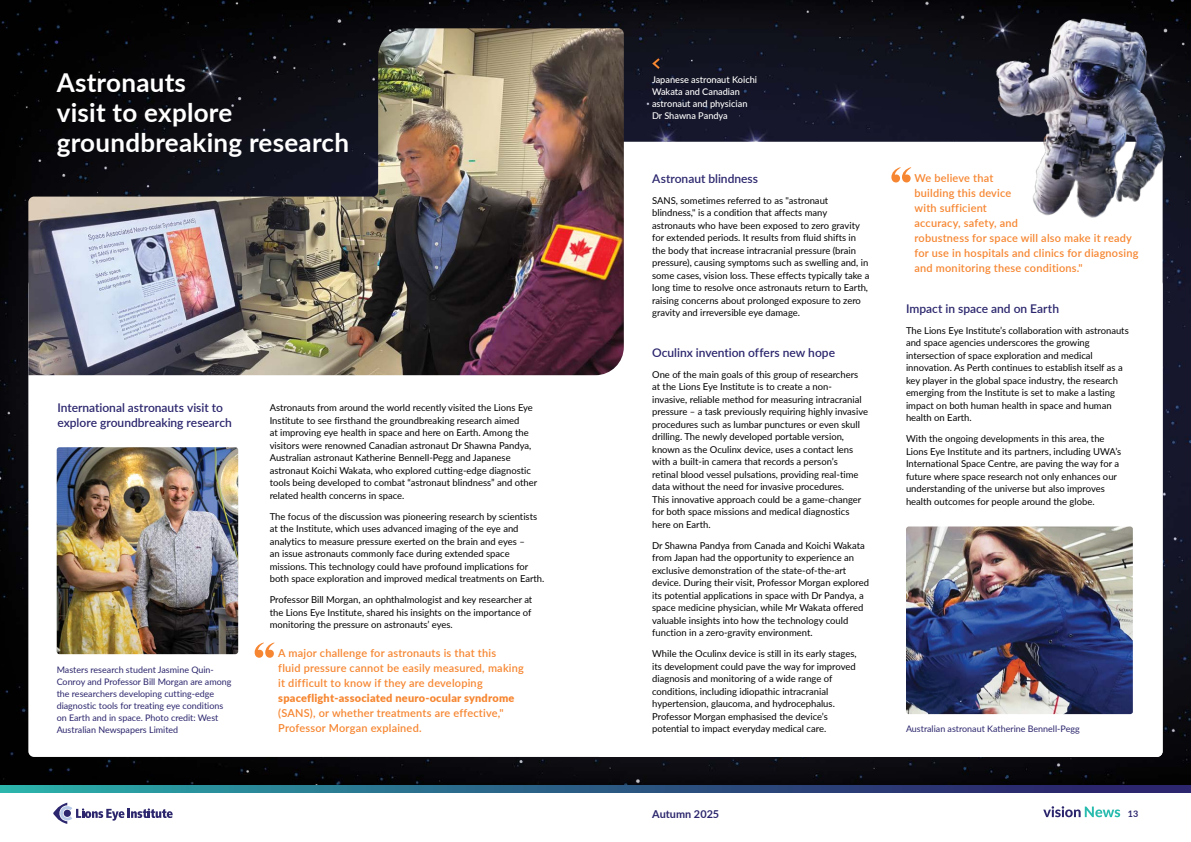
<style>
.page{position:relative;width:1191px;height:842px;background:#fff}
.page>*{position:absolute;margin:0;border:0;box-sizing:border-box;transform-origin:0 0}
.t1{font:700 26px/30px "Lato";letter-spacing:.01em;color:#fff}
.t2{font:600 12px/15px "Lato";color:#2b266d}
.t3{font:600 11px/15px "Lato";letter-spacing:.02em;color:#f68631}
.t4{font:900 11px "Lato";letter-spacing:.02em;color:#f68631}
.t5{font:700 10.9px "Lato";color:#2b266d}
.t6{font:9.5px/12.5px "Lato";color:#000}
.t7{font:500 9.2px/12.2px "Lato";color:#fff}
.t8{font:9px/12px "Lato";color:#2b266d}
.t9{font:700 9px "Lato";color:#2b266d}
</style>
<div class="page">
<img style="left:0;top:0;width:1191px;height:785px">
<div style="left:28px;top:279px;width:1134px;height:478px;background:#fff;border-radius:6px"></div>
<div style="left:595px;top:142px;width:567px;height:615px;background:#fff;border-radius:6px"></div>
<img style="left:28px;top:28px;width:596px;height:347px">
<img style="left:57px;top:447px;width:181px;height:207px">
<img style="left:906px;top:526px;width:226px;height:188px">
<img style="left:979px;top:6px;width:199px;height:222px">
<svg style="left:255px;top:642px;width:19px;height:16px"></svg>
<svg style="left:891px;top:167px;width:20px;height:15px"></svg>
<svg style="left:650px;top:56px;width:12px;height:15px"></svg>
<svg style="left:1043px;top:806px;width:77px;height:11px"></svg>
<svg style="left:0;top:785px;width:1191px;height:7px;background:#2a5f86"></svg>
<svg style="left:53px;top:803px;width:120px;height:21px"></svg>
<h1 class="t1" style="left:57px;top:66px;width:294px">Astronauts<br>visit to explore groundbreaking research</h1>
<p class="t2" style="left:57px;top:400px;width:176px">International astronauts visit to explore groundbreaking research</p>
<p class="t8" style="left:57px;top:663px;width:176px">Masters research student Jasmine Quin-Conroy and Professor Bill Morgan are among the researchers developing cutting-edge diagnostic tools for treating eye conditions on Earth and in space. Photo credit: West Australian Newspapers Limited</p>
<p class="t6" style="left:270px;top:401px;width:269px">Astronauts from around the world recently visited the Lions Eye Institute to see firsthand the groundbreaking research aimed<br>at improving eye health in space and here on Earth. Among the visitors were renowned Canadian astronaut Dr Shawna Pandya, Australian astronaut Katherine Bennell-Pegg and Japanese astronaut Koichi Wakata, who explored cutting-edge diagnostic tools being developed to combat “astronaut blindness” and other related health concerns in space.</p>
<p class="t6" style="left:270px;top:510px;width:276px">The focus of the discussion was pioneering research by scientists at the Institute, which uses advanced imaging of the eye and analytics to measure pressure exerted on the brain and eyes –<br>an issue astronauts commonly face during extended space missions. This technology could have profound implications for both space exploration and improved medical treatments on Earth.</p>
<p class="t6" style="left:270px;top:593px;width:264px;text-align:justify">Professor Bill Morgan, an ophthalmologist and key researcher at the Lions Eye Institute, shared his insights on the importance of monitoring the pressure on astronauts’ eyes.</p>
<p class="t3" style="left:278px;top:645px;width:247px">A major challenge for astronauts is that this<br>fluid pressure cannot be easily measured, making it difficult to know if they are developing</p>
<p class="t4" style="left:278px;top:690px;width:238px">spaceflight-associated neuro-ocular syndrome</p>
<p class="t3" style="left:278px;top:705px;width:227px">(SANS), or whether treatments are effective,"<br>Professor Morgan explained.</p>
<p class="t7" style="left:652px;top:73px;width:107px">Japanese astronaut Koichi<br>Wakata and Canadian astronaut and physician<br>Dr Shawna Pandya</p>
<p class="t2" style="left:652px;top:170px;width:107px">Astronaut blindness</p>
<p class="t6" style="left:652px;top:194px;width:219px">SANS, sometimes referred to as "astronaut blindness," is a condition that affects many astronauts who have been exposed to zero gravity for extended periods. It results from fluid shifts in the body that increase intracranial pressure (brain pressure), causing symptoms such as swelling and, in some cases, vision loss. These effects typically take a long time to resolve once astronauts return to Earth, raising concerns about prolonged exposure to zero gravity and irreversible eye damage.</p>
<p class="t2" style="left:652px;top:344px;width:184px">Oculinx invention offers new hope</p>
<p class="t6" style="left:652px;top:368px;width:217px">One of the main goals of this group of researchers at the Lions Eye Institute is to create a non&shy;invasive, reliable method for measuring intracranial pressure – a task previously requiring highly invasive procedures such as lumbar punctures or even skull drilling. The newly developed portable version, known as the Oculinx device, uses a contact lens with a built-in camera that records a person’s<br>retinal blood vessel pulsations, providing real-time data without the need for invasive procedures.<br>This innovative approach could be a game-changer for both space missions and medical diagnostics here on Earth.</p>
<p class="t6" style="left:652px;top:539px;width:218px">Dr Shawna Pandya from Canada and Koichi Wakata from Japan had the opportunity to experience an exclusive demonstration of the state-of-the-art device. During their visit, Professor Morgan explored its potential applications in space with Dr Pandya, a space medicine physician, while Mr Wakata offered valuable insights into how the technology could function in a zero-gravity environment.</p>
<p class="t6" style="left:652px;top:647px;width:206px">While the Oculinx device is still in its early stages, its development could pave the way for improved diagnosis and monitoring of a wide range of conditions, including idiopathic intracranial hypertension, glaucoma, and hydrocephalus.<br>Professor Morgan emphasised the device’s potential to impact everyday medical care.</p>
<p class="t3" style="left:914px;top:170px;width:225px">We believe that<br>building this device<br>with sufficient<br>accuracy, safety, and<br>robustness for space will also make it ready for use in hospitals and clinics for diagnosing and monitoring these conditions."</p>
<p class="t2" style="left:906px;top:300px;width:155px">Impact in space and on Earth</p>
<p class="t6" style="left:906px;top:323px;width:224px">The Lions Eye Institute’s collaboration with astronauts and space agencies underscores the growing intersection of space exploration and medical innovation. As Perth continues to establish itself as a key player in the global space industry, the research emerging from the Institute is set to make a lasting impact on both human health in space and human health on Earth.</p>
<p class="t6" style="left:906px;top:432px;width:217px">With the ongoing developments in this area, the Lions Eye Institute and its partners, including UWA’s International Space Centre, are paving the way for a future where space research not only enhances our understanding of the universe but also improves health outcomes for people around the globe.</p>
<p class="t8" style="left:906px;top:723px;width:175px">Australian astronaut Katherine Bennell-Pegg</p>
<p class="t5" style="left:652px;top:806px;width:69px">Autumn 2025</p>
<p class="t9" style="left:1127px;top:807px;width:12px">13</p>
</div>
